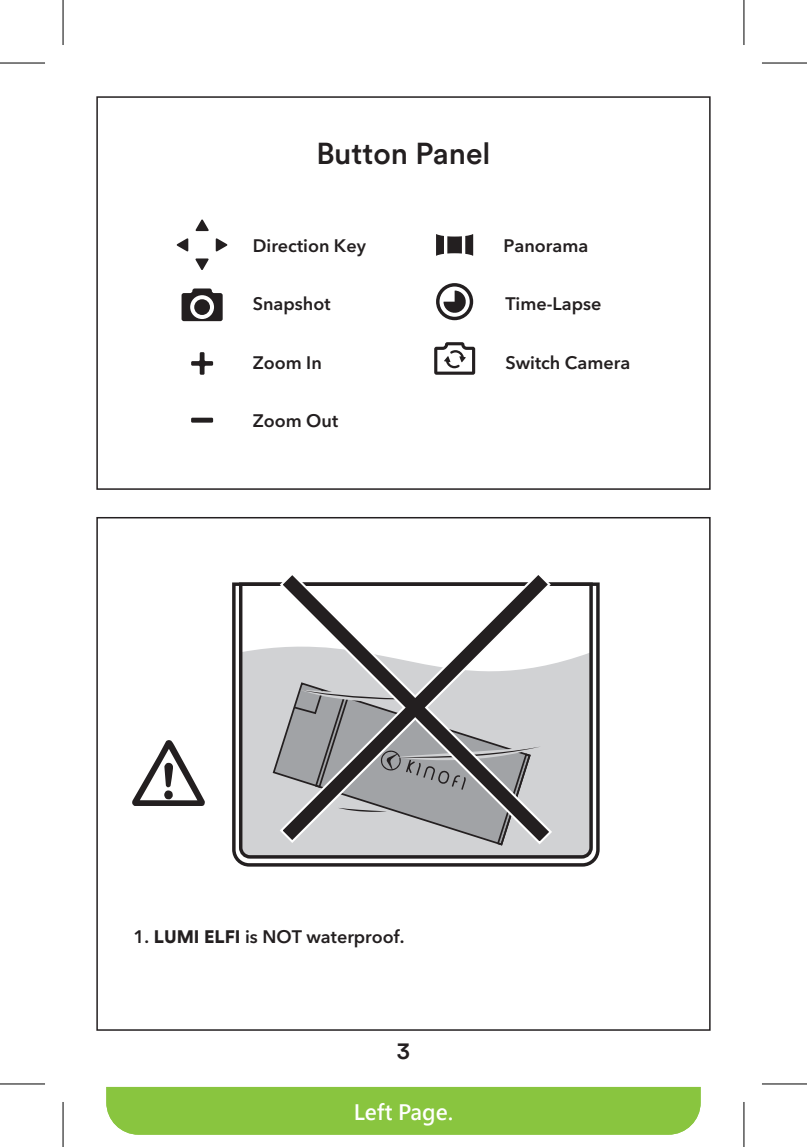
<style>
.page{position:relative;width:807px;height:1147px;background:#fff}
.page>*{position:absolute;margin:0;border:0;box-sizing:border-box;transform-origin:0 0}
.t1{font:500 30px "Circular Std";color:#231f20}
.t2{font:500 24px "Circular Std";color:#231f20}
.t3{font:21px "Microsoft Jheng Hei UI Bold";color:#fff}
.t4{font:600 18px "Avenir Next LT Pro";color:#231f20}
.s1{font-family:"Circular Std";font-weight:900}
</style>
<div class="page">
<svg style="left:744px;top:0;width:1px;height:45px"></svg>
<svg style="left:744px;top:1102px;width:1px;height:44px"></svg>
<hr style="left:0;top:62px;width:45px;height:2px;background:#000">
<hr style="left:761px;top:62px;width:45px;height:2px;background:#000">
<hr style="left:0;top:1083px;width:45px;height:1px;background:#000">
<hr style="left:761px;top:1083px;width:45px;height:1px;background:#000">
<hr style="left:62px;top:0;width:2px;height:45px;background:#000">
<hr style="left:62px;top:1101px;width:2px;height:45px;background:#000">
<hr style="left:743px;top:0;width:1px;height:45px;background:#000">
<hr style="left:743px;top:1101px;width:1px;height:45px;background:#000">
<div style="left:106px;top:1086px;width:594px;height:48px;background:#89c53f"></div>
<svg style="left:195px;top:219px;width:14px;height:12px"></svg>
<svg style="left:176px;top:238px;width:12px;height:14px"></svg>
<svg style="left:195px;top:258px;width:14px;height:12px"></svg>
<svg style="left:216px;top:238px;width:11px;height:14px"></svg>
<svg style="left:181px;top:288px;width:41px;height:33px"></svg>
<div style="left:194px;top:299px;width:16px;height:16px;background:#231f20;border-radius:50%"></div>
<svg style="left:191px;top:352px;width:22px;height:23px"></svg>
<div style="left:191px;top:417px;width:22px;height:5px;background:#231f20"></div>
<svg style="left:434px;top:342px;width:41px;height:33px"></svg>
<svg style="left:436px;top:234px;width:37px;height:22px"></svg>
<svg style="left:436px;top:283px;width:37px;height:37px"></svg>
<div style="left:96px;top:517px;width:614px;height:513px;border:2px solid #231f20"></div>
<svg style="left:132px;top:740px;width:73px;height:66px"></svg>
<div style="left:96px;top:96px;width:614px;height:394px;border:2px solid #231f20"></div>
<svg style="left:232px;top:582px;width:368px;height:285px"></svg>
<svg style="left:237px;top:582px;width:357px;height:278px"></svg>
<svg style="left:271px;top:681px;width:21px;height:165px"></svg>
<svg style="left:278px;top:575px;width:275px;height:270px"></svg>
<h1 class="t1" style="left:316px;top:135px;width:175px">Button Panel</h1>
<p class="t4" style="left:253px;top:235px;width:115px">Direction Key</p>
<p class="t4" style="left:503px;top:235px;width:86px">Panorama</p>
<p class="t4" style="left:253px;top:293px;width:79px">Snapshot</p>
<p class="t4" style="left:505px;top:293px;width:97px">Time-Lapse</p>
<p class="t4" style="left:253px;top:351px;width:71px">Zoom In</p>
<p class="t4" style="left:505px;top:351px;width:126px">Switch Camera</p>
<p class="t4" style="left:253px;top:410px;width:87px">Zoom Out</p>
<p class="t4" style="left:134px;top:926px;width:272px">1. <span class="s1">LUMI ELFI</span> is NOT waterproof.</p>
<h2 class="t2" style="left:397px;top:1035px;width:15px">3</h2>
<p class="t3" style="left:353px;top:1099px;width:101px">Left Page.</p>
</div>
